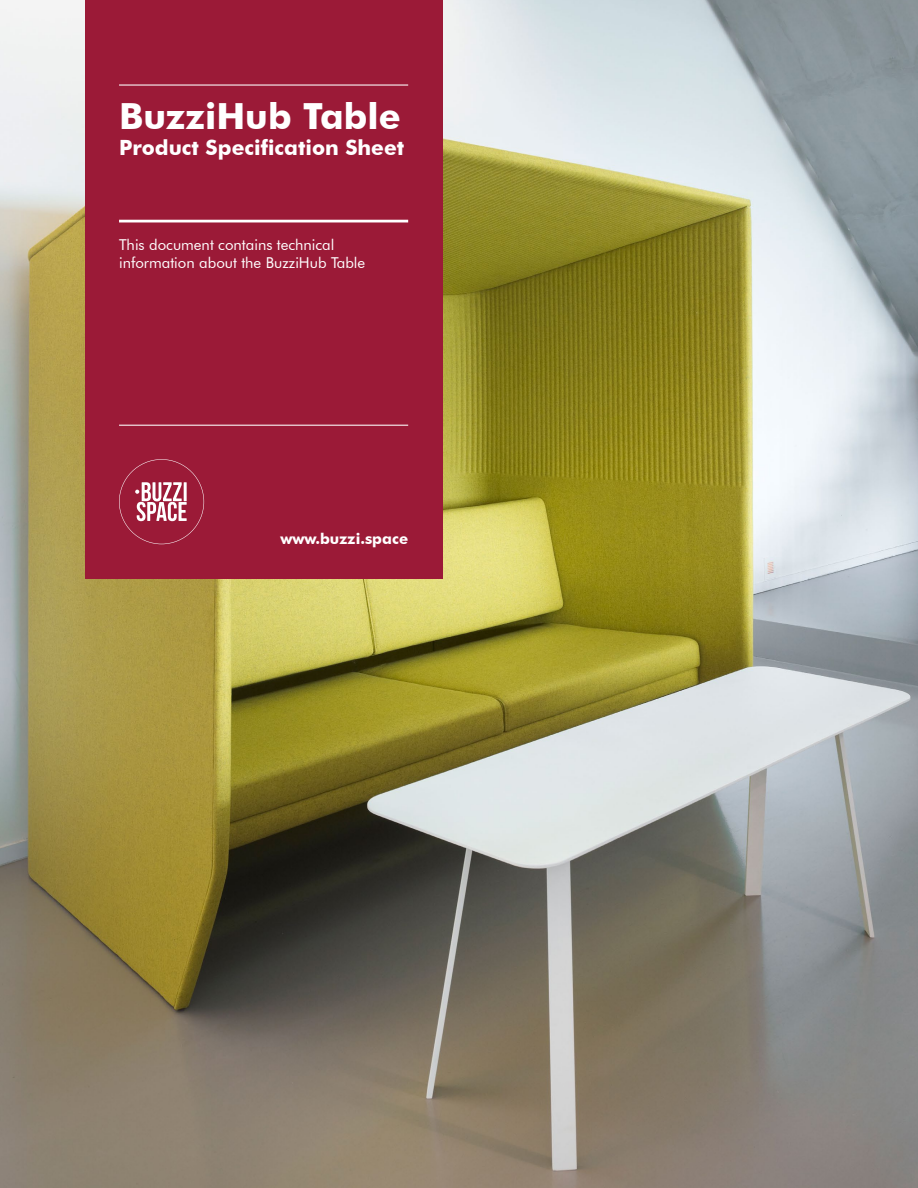
<style>
.page{position:relative;width:918px;height:1188px;background:#fff}
.page>*{position:absolute;margin:0;border:0;box-sizing:border-box;transform-origin:0 0}
.t1{font:700 36px "Futura BT";color:#fff}
.t2{font:700 21px "Futura BT";color:#fff}
.t3{font:15px/18px "Futura BT";color:#fff}
.t4{font:700 15px "Futura BT";color:#fff}
</style>
<div class="page">
<img style="left:0;top:0;width:918px;height:1188px">
<div style="left:85px;top:0;width:357px;height:578px;background:#9b1a37"></div>
<hr style="left:119px;top:85px;width:289px;height:1px;background:#fff">
<hr style="left:119px;top:425px;width:289px;height:1px;background:#fff">
<svg style="left:119px;top:459px;width:85px;height:85px"></svg>
<hr style="left:119px;top:220px;width:289px;height:2px;background:#fff">
<h1 class="t1" style="left:119px;top:95px;width:283px">BuzziHub Table</h1>
<h2 class="t2" style="left:119px;top:134px;width:287px">Product Specification Sheet</h2>
<p class="t3" style="left:119px;top:235px;width:248px">This document contains technical information about the BuzziHub Table</p>
<p class="t4" style="left:280px;top:530px;width:129px">www.buzzi.space</p>
</div>
